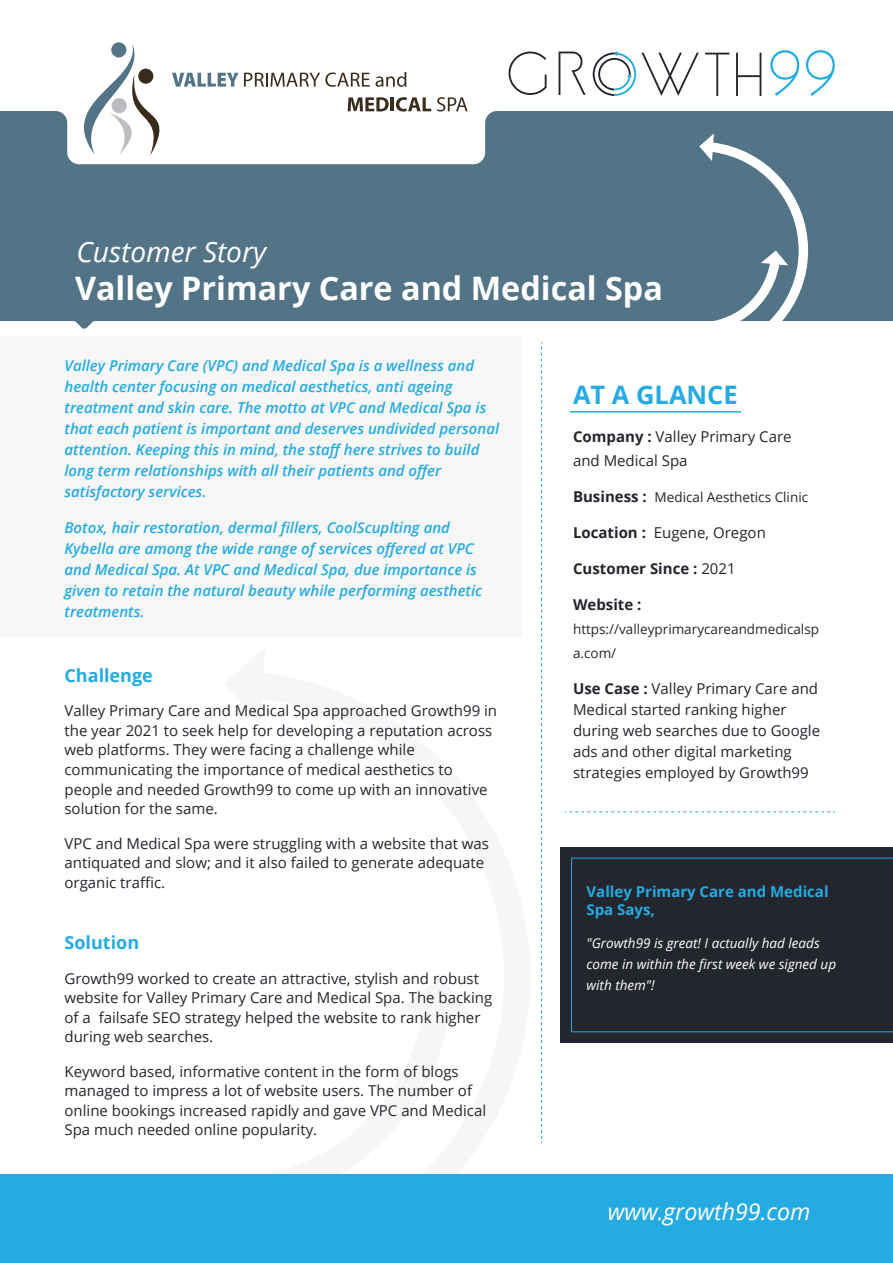
<style>
.page{position:relative;width:893px;height:1263px;background:#fff}
.page>*{position:absolute;margin:0;border:0;box-sizing:border-box;transform-origin:0 0}
.t1{font:700 32.4px "Open Sans";color:#fff}
.t2{font:italic 28.2px "Open Sans";color:#fff}
.t3{font:700 25.5px "Open Sans";color:#24abe2}
.t4{font:italic 23.25px "Open Sans";color:#fff}
.t5{font:700 18px "Open Sans";color:#24abe2}
.t6{font:15px/19.5px "Open Sans";color:#24262d}
.t7{font:italic 600 15px/21px "Open Sans";color:#24abe2}
.t8{font:700 15px/18px "Open Sans";color:#24abe2}
.t9{font:700 15px "Open Sans";color:#24262d}
.t10{font:italic 13.5px/21px "Open Sans";color:#fff}
.t11{font:13.5px/24px "Open Sans";color:#24262d}
.s1{font-weight:700}
.s2{font-weight:700;font-size:15px}
.s3{font-weight:400}
</style>
<div class="page">
<svg style="left:0;top:111px;width:893px;height:218px;background:#607f8f"></svg>
<div style="left:0;top:1175px;width:893px;height:88px;background:#24abe2"></div>
<svg style="left:265px;top:1174px;width:210px;height:1px"></svg>
<svg style="left:699px;top:134px;width:109px;height:187px;background:#6d8a99"></svg>
<div style="left:560px;top:847px;width:333px;height:196px;background:#24262d"></div>
<div style="left:0;top:337px;width:521px;height:300px;background:#f7f7f7"></div>
<svg style="left:770px;top:50px;width:29px;height:46px"></svg>
<svg style="left:806px;top:50px;width:29px;height:46px"></svg>
<svg style="left:736px;top:53px;width:25px;height:43px"></svg>
<svg style="left:705px;top:53px;width:24px;height:43px"></svg>
<svg style="left:559px;top:52px;width:27px;height:43px"></svg>
<svg style="left:509px;top:52px;width:38px;height:43px"></svg>
<svg style="left:593px;top:51px;width:106px;height:45px"></svg>
<svg style="left:541px;top:342px;width:1px;height:801px"></svg>
<svg style="left:565px;top:811px;width:270px;height:1px"></svg>
<hr style="left:570px;top:411px;width:171px;height:1px;background:#24abe2">
<svg style="left:111px;top:42px;width:15px;height:15px"></svg>
<svg style="left:54px;top:44px;width:377px;height:112px"></svg>
<svg style="left:437px;top:97px;width:31px;height:15px"></svg>
<h2 class="t2" style="left:76px;top:232px;width:191px">Customer Story</h2>
<h1 class="t1" style="left:75px;top:265px;width:589px">Valley Primary Care and Medical Spa</h1>
<p class="t7" style="left:65px;top:355px;width:436px">Valley Primary Care (VPC) and Medical Spa is a wellness and health center focusing on medical aesthetics, anti ageing treatment and skin care. The motto at VPC and Medical Spa is that each patient is important and deserves undivided personal attention. Keeping this in mind, the staff here strives to build long term relationships with all their patients and offer satisfactory services.</p>
<p class="t7" style="left:65px;top:517px;width:419px">Botox, hair restoration, dermal fillers, CoolScuplting and Kybella are among the wide range of services offered at VPC and Medical Spa. At VPC and Medical Spa, due importance is given to retain the natural beauty while performing aesthetic treatments.</p>
<p class="t5" style="left:65px;top:663px;width:90px">Challenge</p>
<p class="t6" style="left:65px;top:701px;width:434px">Valley Primary Care and Medical Spa approached Growth99 in the year 2021 to seek help for developing a reputation across web platforms. They were facing a challenge while communicating the importance of medical aesthetics to people and needed Growth99 to come up with an innovative solution for the same.</p>
<p class="t6" style="left:65px;top:833px;width:426px">VPC and Medical Spa were struggling with a website that was antiquated and slow; and it also failed to generate adequate organic traffic.</p>
<p class="t5" style="left:65px;top:930px;width:76px">Solution</p>
<p class="t6" style="left:65px;top:968px;width:429px">Growth99 worked to create an attractive, stylish and robust website for Valley Primary Care and Medical Spa. The backing of a failsafe SEO strategy helped the website to rank higher during web searches.</p>
<p class="t6" style="left:65px;top:1061px;width:423px">Keyword based, informative content in the form of blogs managed to impress a lot of website users. The number of online bookings increased rapidly and gave VPC and Medical Spa much needed online popularity.</p>
<h3 class="t3" style="left:573px;top:376px;width:166px">AT A GLANCE</h3>
<p class="t6" style="left:573px;top:424px;width:220px;line-height:24px"><span class="s1">Company :</span> Valley Primary Care and Medical Spa</p>
<p class="t11" style="left:573px;top:485px;width:237px"><span class="s2">Business :</span> Medical Aesthetics Clinic</p>
<p class="t6" style="left:573px;top:522px;width:194px"><span class="s1">Location :</span> Eugene, Oregon</p>
<p class="t9" style="left:573px;top:558px;width:164px">Customer Since : <span class="s3">2021</span></p>
<p class="t9" style="left:573px;top:594px;width:70px">Website :</p>
<p class="t11" style="left:573px;top:617px;width:248px">https://valleyprimarycareandmedicalsp a.com/</p>
<p class="t6" style="left:573px;top:678px;width:249px;line-height:21px"><span class="s1">Use Case :</span> Valley Primary Care and<br>Medical started ranking higher during web searches due to Google ads and other digital marketing strategies employed by Growth99</p>
<p class="t8" style="left:586px;top:882px;width:244px">Valley Primary Care and Medical<br>Spa Says,</p>
<p class="t10" style="left:586px;top:932px;width:251px">"Growth99 is great! I actually had leads come in within the first week we signed up with them"!</p>
<h3 class="t4" style="left:608px;top:1195px;width:204px">www.growth99.com</h3>
</div>
